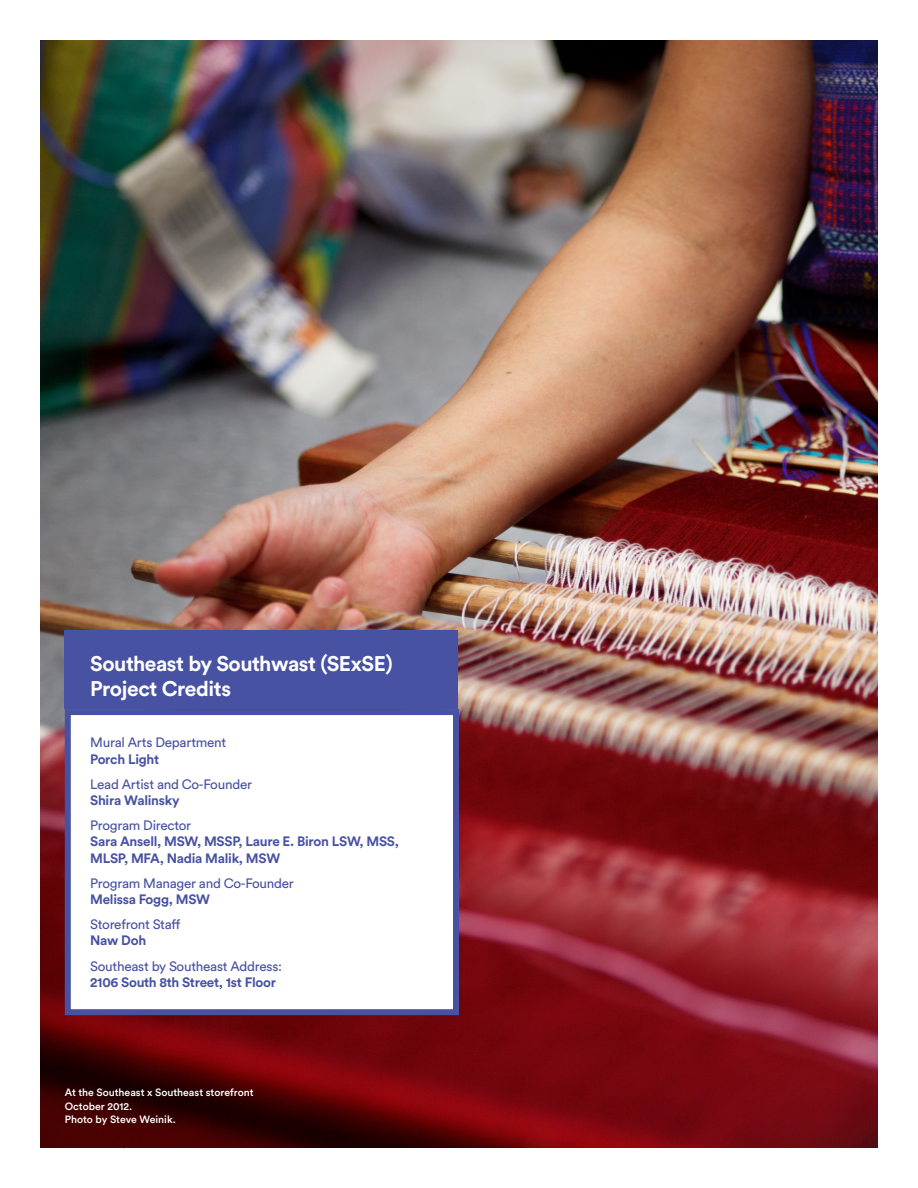
<style>
.page{position:relative;width:918px;height:1188px;background:#fff}
.page>*{position:absolute;margin:0;border:0;box-sizing:border-box;transform-origin:0 0}
.Title_1{font:700 21px "Circular Std";letter-spacing:-.02em;color:#fff}
.Title_1-2{font:700 13.5px "Circular Std";letter-spacing:-.02em;color:#4852a3}
.Title_1-3{font:13.5px "Circular Std";letter-spacing:-.02em;color:#4852a3}
.t1{font:500 10.5px "Circular Std";color:#fff}
</style>
<div class="page">
<img style="left:40px;top:40px;width:838px;height:1107px">
<div style="left:65px;top:709px;width:394px;height:306px;background:#fff;border:6px solid #4852a3"></div>
<div style="left:65px;top:631px;width:393px;height:78px;background:#4852a3"></div>
<p class="Title_1" style="left:90px;top:650px;width:304px">Southeast by Southwast (SExSE)</p>
<p class="Title_1" style="left:90px;top:675px;width:143px">Project Credits</p>
<p class="Title_1-3" style="left:90px;top:734px;width:138px">Mural Arts Department</p>
<p class="Title_1-2" style="left:90px;top:750px;width:71px">Porch Light</p>
<p class="Title_1-3" style="left:90px;top:776px;width:163px">Lead Artist and Co-Founder</p>
<p class="Title_1-2" style="left:90px;top:792px;width:91px">Shira Walinsky</p>
<p class="Title_1-3" style="left:90px;top:817px;width:103px">Program Director</p>
<p class="Title_1-2" style="left:90px;top:833px;width:310px">Sara Ansell, MSW, MSSP, Laure E. Biron LSW, MSS,</p>
<p class="Title_1-2" style="left:90px;top:849px;width:192px">MLSP, MFA, Nadia Malik, MSW</p>
<p class="Title_1-3" style="left:90px;top:875px;width:205px">Program Manager and Co-Founder</p>
<p class="Title_1-2" style="left:90px;top:891px;width:121px">Melissa Fogg, MSW</p>
<p class="Title_1-3" style="left:90px;top:916px;width:92px">Storefront Staff</p>
<p class="Title_1-2" style="left:90px;top:932px;width:58px">Naw Doh</p>
<p class="Title_1-3" style="left:90px;top:958px;width:193px">Southeast by Southeast Address:</p>
<p class="Title_1-2" style="left:90px;top:973px;width:187px">2106 South 8th Street, 1st Floor</p>
<p class="t1" style="left:65px;top:1086px;width:190px">At the Southeast x Southeast storefront</p>
<p class="t1" style="left:65px;top:1099px;width:69px">October 2012.</p>
<p class="t1" style="left:65px;top:1113px;width:113px">Photo by Steve Weinik.</p>
</div>
